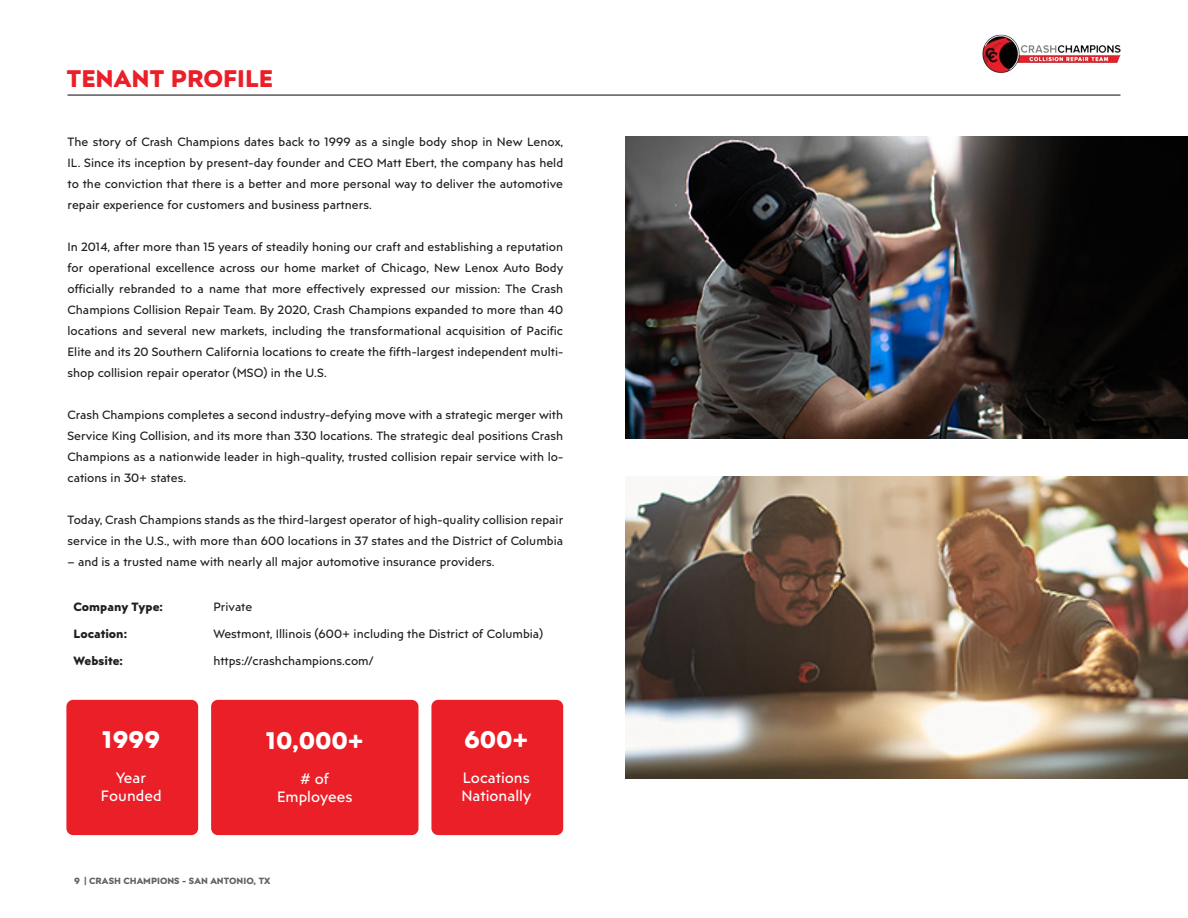
<style>
.page{position:relative;width:1188px;height:918px;background:#fff}
.page>*{position:absolute;margin:0;border:0;box-sizing:border-box;transform-origin:0 0}
.t1{font:700 24px "Posterama Text";color:#fff}
.t2{font:700 24px "Posterama Text";color:#eb1f28}
.t3{font:15px/18px "Posterama Text";color:#fff;text-align:center}
.t4{font:12px/21px "Posterama Text";color:#231f20;text-align:justify}
.t5{font:700 12px "Posterama Text";color:#231f20}
.t6{font:700 9px "Posterama Text";color:#636366}
</style>
<div class="page">
<hr style="left:68px;top:94px;width:1052px;height:2px;background:#231f20">
<img style="left:983px;top:34px;width:137px;height:39px">
<div style="left:431px;top:700px;width:132px;height:135px;background:#eb1f28;border-radius:7px"></div>
<div style="left:211px;top:700px;width:207px;height:135px;background:#eb1f28;border-radius:7px"></div>
<div style="left:66px;top:700px;width:132px;height:135px;background:#eb1f28;border-radius:7px"></div>
<img style="left:625px;top:136px;width:563px;height:302px">
<img style="left:625px;top:476px;width:562px;height:303px">
<h1 class="t2" style="left:67px;top:62px;width:208px">TENANT PROFILE</h1>
<p class="t4" style="left:68px;top:131px;width:497px">The story of Crash Champions dates back to 1999 as a single body shop in New Lenox, IL. Since its inception by present-day founder and CEO Matt Ebert, the company has held to the conviction that there is a better and more personal way to deliver the automotive repair experience for customers and business partners.</p>
<p class="t4" style="left:68px;top:236px;width:497px">In 2014, after more than 15 years of steadily honing our craft and establishing a reputation for operational excellence across our home market of Chicago, New Lenox Auto Body officially rebranded to a name that more effectively expressed our mission: The Crash Champions Collision Repair Team. By 2020, Crash Champions expanded to more than 40 locations and several new markets, including the transformational acquisition of Pacific Elite and its 20 Southern California locations to create the fifth-largest independent multi&shy;shop collision repair operator (MSO) in the U.S.</p>
<p class="t4" style="left:68px;top:404px;width:497px">Crash Champions completes a second industry-defying move with a strategic merger with Service King Collision, and its more than 330 locations. The strategic deal positions Crash Champions as a nationwide leader in high-quality, trusted collision repair service with lo&shy;cations in 30+ states.</p>
<p class="t4" style="left:68px;top:509px;width:497px">Today, Crash Champions stands as the third-largest operator of high-quality collision repair service in the U.S., with more than 600 locations in 37 states and the District of Columbia</p>
<p class="t4" style="left:68px;top:551px;width:429px">– and is a trusted name with nearly all major automotive insurance providers.</p>
<p class="t5" style="left:74px;top:599px;width:91px">Company Type:</p>
<p class="t4" style="left:213px;top:596px;width:41px">Private</p>
<p class="t5" style="left:74px;top:626px;width:55px">Location:</p>
<p class="t4" style="left:213px;top:623px;width:331px">Westmont, Illinois (600+ including the District of Columbia)</p>
<p class="t5" style="left:74px;top:653px;width:51px">Website:</p>
<p class="t4" style="left:213px;top:650px;width:162px">https://crashchampions.com/</p>
<h1 class="t1" style="left:102px;top:723px;width:60px">1999</h1>
<p class="t3" style="left:101px;top:768px;width:62px">Year<br>Founded</p>
<h1 class="t1" style="left:266px;top:724px;width:99px">10,000+</h1>
<p class="t3" style="left:277px;top:770px;width:77px"># of<br>Employees</p>
<p class="t6" style="left:74px;top:875px;width:198px">9 | CRASH CHAMPIONS - SAN ANTONIO, TX</p>
<h1 class="t1" style="left:464px;top:723px;width:65px">600+</h1>
<p class="t3" style="left:461px;top:768px;width:71px;text-align:left">Locations<br>Nationally</p>
</div>
